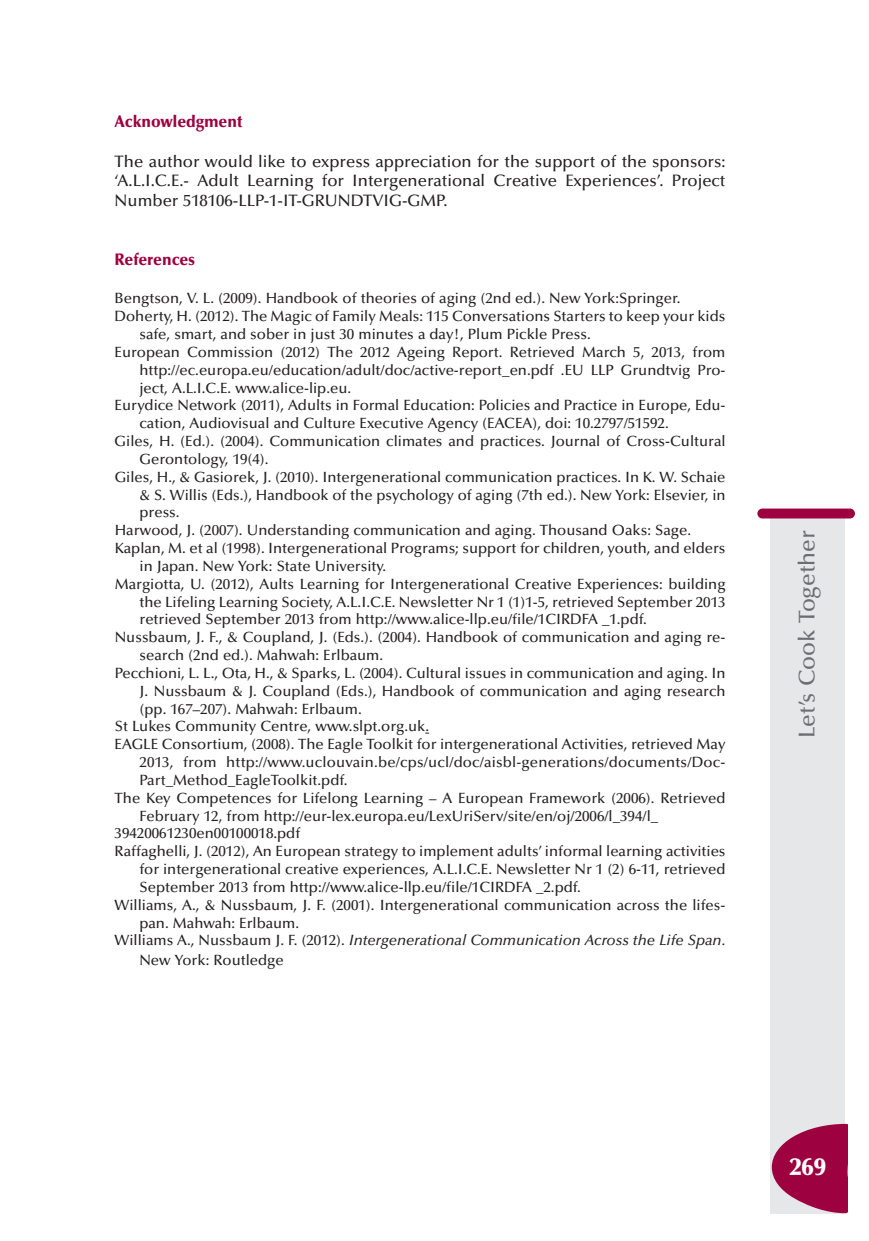
<style>
.page{position:relative;width:869px;height:1241px;background:#fff}
.page>*{position:absolute;margin:0;border:0;box-sizing:border-box;transform-origin:0 0}
.t1{font:900 24.5px "Optima";color:#fff}
.t2{font:500 22.75px "Optima";color:#6c6d70}
.t3{font:500 16.62px/19.6px "Optima";color:#231f20;text-align:justify}
.t4{font:900 16.62px "Optima";color:#9d0140;scale:.95 1}
.t5{font:500 14.88px "Optima";color:#231f20}
.t6{font:italic 500 14.88px "Optima";color:#231f20}
.s1{font-style:normal}
</style>
<div class="page">
<div style="left:770px;top:516px;width:74px;height:697px;background:#e6e7e9"></div>
<div style="left:757px;top:508px;width:97px;height:10px;background:#9d0140;border-radius:5px"></div>
<svg style="left:771px;top:1123px;width:76px;height:89px"></svg>
<p class="t4" style="left:115px;top:114px;width:136px">Acknowledgment</p>
<p class="t3" style="left:115px;top:153px;width:612px">The author would like to express appreciation for the support of the sponsors: ‘A.L.I.C.E.- Adult Learning for Intergenerational Creative Experiences’. Project Number 518106-LLP-1-IT-GRUNDTVIG-GMP.</p>
<p class="t4" style="left:115px;top:252px;width:86px">References</p>
<p class="t5" style="left:115px;top:292px;width:567px">Bengtson, V. L. (2009). Handbook of theories of aging (2nd ed.). New York:Springer.</p>
<p class="t5" style="left:115px;top:310px;width:612px">Doherty, H. (2012). The Magic of Family Meals: 115 Conversations Starters to keep your kids</p>
<p class="t5" style="left:139px;top:328px;width:452px">safe, smart, and sober in just 30 minutes a day!, Plum Pickle Press.</p>
<p class="t5" style="left:115px;top:346px;width:612px">European Commission (2012) The 2012 Ageing Report. Retrieved March 5, 2013, from</p>
<p class="t5" style="left:139px;top:364px;width:587px">http://ec.europa.eu/education/adult/doc/active-report_en.pdf .EU LLP Grundtvig Pro-</p>
<p class="t5" style="left:139px;top:381px;width:213px">ject, A.L.I.C.E. www.alice-lip.eu.</p>
<p class="t5" style="left:115px;top:399px;width:612px">Eurydice Network (2011), Adults in Formal Education: Policies and Practice in Europe, Edu-</p>
<p class="t5" style="left:139px;top:417px;width:530px">cation, Audiovisual and Culture Executive Agency (EACEA), doi: 10.2797/51592.</p>
<p class="t5" style="left:115px;top:435px;width:612px">Giles, H. (Ed.). (2004). Communication climates and practices. Journal of Cross-Cultural</p>
<p class="t5" style="left:139px;top:453px;width:131px">Gerontology, 19(4).</p>
<p class="t5" style="left:115px;top:471px;width:612px">Giles, H., &amp; Gasiorek, J. (2010). Intergenerational communication practices. In K. W. Schaie</p>
<p class="t5" style="left:139px;top:488px;width:587px">&amp; S. Willis (Eds.), Handbook of the psychology of aging (7th ed.). New York: Elsevier, in</p>
<p class="t5" style="left:139px;top:506px;width:42px">press.</p>
<p class="t5" style="left:115px;top:524px;width:577px">Harwood, J. (2007). Understanding communication and aging. Thousand Oaks: Sage.</p>
<p class="t5" style="left:115px;top:542px;width:612px">Kaplan, M. et al (1998). Intergenerational Programs; support for children, youth, and elders</p>
<p class="t5" style="left:139px;top:560px;width:248px">in Japan. New York: State University.</p>
<p class="t5" style="left:115px;top:577px;width:612px">Margiotta, U. (2012), Aults Learning for Intergenerational Creative Experiences: building</p>
<p class="t5" style="left:139px;top:595px;width:587px">the Lifeling Learning Society, A.L.I.C.E. Newsletter Nr 1 (1)1-5, retrieved September 2013</p>
<p class="t5" style="left:139px;top:613px;width:508px">retrieved September 2013 from http://www.alice-llp.eu/file/1CIRDFA _1.pdf.</p>
<p class="t5" style="left:115px;top:631px;width:612px">Nussbaum, J. F., &amp; Coupland, J. (Eds.). (2004). Handbook of communication and aging re-</p>
<p class="t5" style="left:139px;top:649px;width:245px">search (2nd ed.). Mahwah: Erlbaum.</p>
<p class="t5" style="left:115px;top:667px;width:612px">Pecchioni, L. L., Ota, H., &amp; Sparks, L. (2004). Cultural issues in communication and aging. In</p>
<p class="t5" style="left:139px;top:684px;width:587px">J. Nussbaum &amp; J. Coupland (Eds.), Handbook of communication and aging research</p>
<p class="t5" style="left:139px;top:702px;width:224px">(pp. 167–207). Mahwah: Erlbaum.</p>
<p class="t5" style="left:115px;top:720px;width:316px">St Lukes Community Centre, www.slpt.org.uk.</p>
<p class="t5" style="left:115px;top:738px;width:612px">EAGLE Consortium, (2008). The Eagle Toolkit for intergenerational Activities, retrieved May</p>
<p class="t5" style="left:139px;top:756px;width:587px">2013, from http://www.uclouvain.be/cps/ucl/doc/aisbl-generations/documents/Doc-</p>
<p class="t5" style="left:139px;top:774px;width:209px">Part_Method_EagleToolkit.pdf.</p>
<p class="t5" style="left:115px;top:791px;width:612px">The Key Competences for Lifelong Learning – A European Framework (2006). Retrieved</p>
<p class="t5" style="left:139px;top:809px;width:520px">February 12, from http://eur-lex.europa.eu/LexUriServ/site/en/oj/2006/l_394/l_</p>
<p class="t5" style="left:115px;top:827px;width:187px">39420061230en00100018.pdf</p>
<p class="t5" style="left:115px;top:845px;width:612px">Raffaghelli, J. (2012), An European strategy to implement adults’ informal learning activities</p>
<p class="t5" style="left:139px;top:863px;width:587px">for intergenerational creative experiences, A.L.I.C.E. Newsletter Nr 1 (2) 6-11, retrieved</p>
<p class="t5" style="left:139px;top:881px;width:443px">September 2013 from http://www.alice-llp.eu/file/1CIRDFA _2.pdf.</p>
<p class="t5" style="left:114px;top:898px;width:612px">Williams, A., &amp; Nussbaum, J. F. (2001). Intergenerational communication across the lifes-</p>
<p class="t5" style="left:139px;top:916px;width:161px">pan. Mahwah: Erlbaum.</p>
<p class="t6" style="left:114px;top:934px;width:612px"><span class="s1">Williams A., Nussbaum J. F. (2012).</span> Intergenerational Communication Across the Life Span.</p>
<p class="t5" style="left:139px;top:953px;width:146px">New York: Routledge</p>
<h2 class="t2" style="left:797px;top:737px;width:209px;rotate:-90deg">Let’s Cook Together</h2>
<h1 class="t1" style="left:789px;top:1156px;width:38px">269</h1>
</div>
